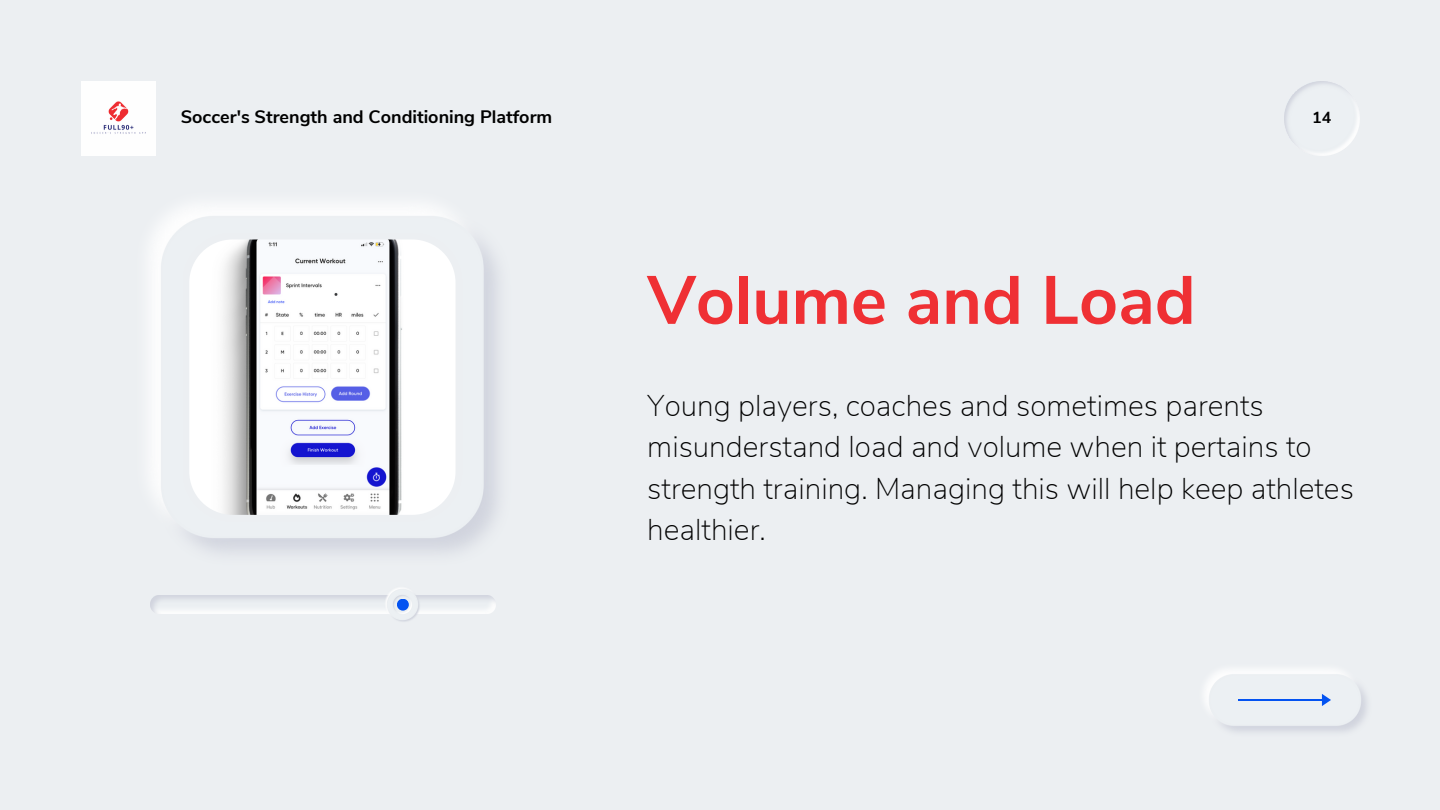
<style>
.page{position:relative;width:1440px;height:810px;background:#eceff2}
.page>*{position:absolute;margin:0;border:0;box-sizing:border-box;transform-origin:0 0}
.t1{font:700 68px "Nunito Sans";color:#ef3034}
.t2{font:200 30px/41.2px "Nunito Sans";color:#000}
.t3{font:700 18px "Nunito Sans";color:#000}
.t4{font:700 16px "Nunito Sans";color:#000}
</style>
<div class="page">
<img style="left:150px;top:596px;width:345px;height:18px">
<img style="left:385px;top:588px;width:36px;height:34px">
<div style="left:397px;top:599px;width:12px;height:12px;background:#0453f1;border-radius:50%"></div>
<img style="left:150px;top:205px;width:349px;height:348px">
<svg style="left:183px;top:233px;width:279px;height:289px;fill:#f8fafd"></svg>
<img style="left:81px;top:81px;width:74px;height:74px">
<img style="left:1205px;top:670px;width:162px;height:62px">
<hr style="left:1238px;top:699px;width:86px;height:2px;background:#0453f1">
<svg style="left:1322px;top:694px;width:9px;height:12px"></svg>
<img style="left:1285px;top:81px;width:74px;height:74px">
<p class="t3" style="left:181px;top:105px;width:373px">Soccer's Strength and Conditioning Platform</p>
<p class="t4" style="left:1312px;top:107px;width:21px">14</p>
<p class="t1" style="left:647px;top:255px;width:550px">Volume and Load</p>
<p class="t2" style="left:647px;top:386px;width:708px">Young players, coaches and sometimes parents misunderstand load and volume when it pertains to strength training. Managing this will help keep athletes healthier.</p>
</div>
